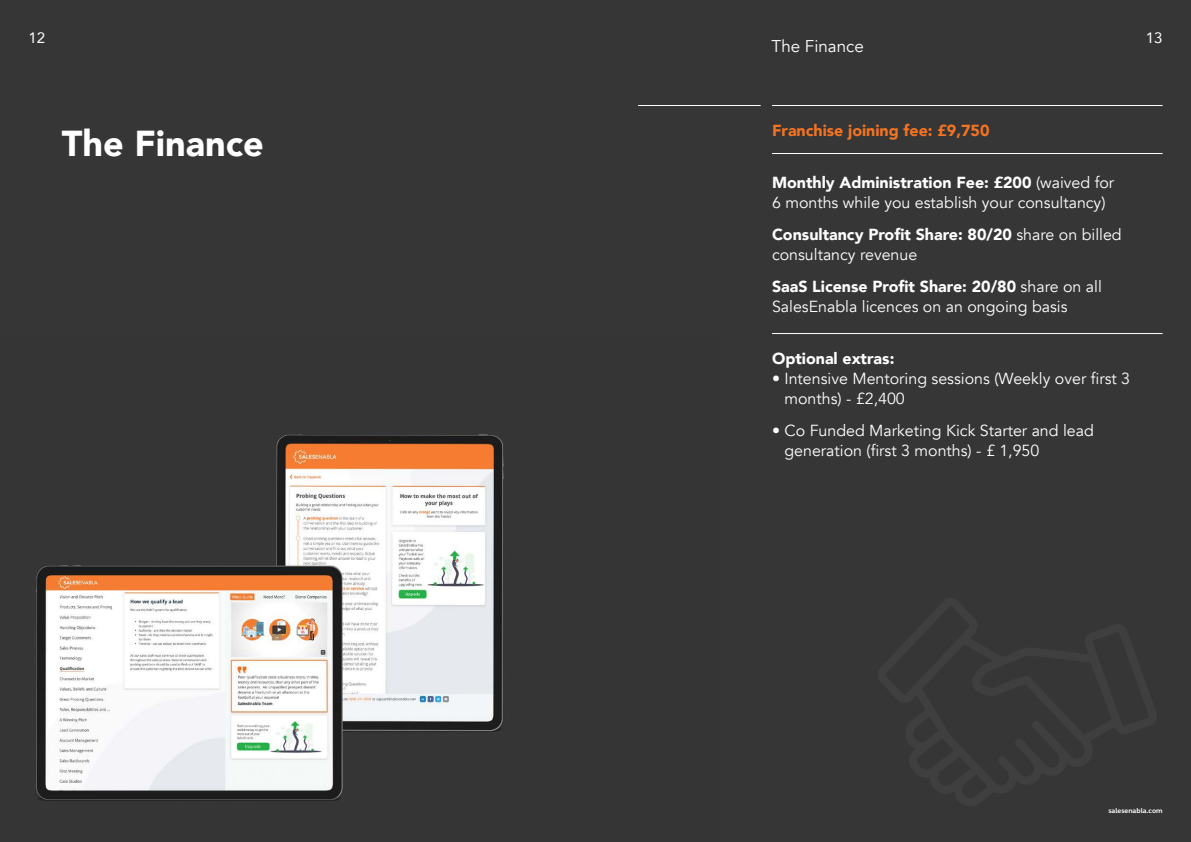
<style>
.page{position:relative;width:1191px;height:842px;background:#363636}
.page>*{position:absolute;margin:0;border:0;box-sizing:border-box;transform-origin:0 0}
.t1{font:900 36px "Avenir";color:#fff}
.t2{font:17px "Avenir";color:#fff}
.t3{font:16px/20px "Avenir";color:#fff}
.t4{font:900 16px "Avenir";color:#f47322}
.t5{font:900 16px "Avenir";color:#fff}
.t6{font:15px "Avenir";color:#fff}
.t7{font:700 7px "FS Elliot";color:#fff}
.s1{font-weight:900}
</style>
<div class="page">
<hr style="left:772px;top:105px;width:390px;height:1px;background:#fff">
<hr style="left:772px;top:333px;width:390px;height:1px;background:#fff">
<hr style="left:772px;top:153px;width:390px;height:1px;background:#fff">
<hr style="left:638px;top:105px;width:122px;height:1px;background:#fff">
<img style="left:36px;top:434px;width:468px;height:367px">
<p class="t6" style="left:28px;top:26px;width:18px">12</p>
<p class="t6" style="left:1146px;top:26px;width:18px">13</p>
<p class="t2" style="left:771px;top:36px;width:94px">The Finance</p>
<h1 class="t1" style="left:62px;top:113px;width:204px">The Finance</h1>
<p class="t4" style="left:772px;top:117px;width:219px">Franchise joining fee: £9,750</p>
<p class="t3" style="left:772px;top:173px;width:344px"><span class="s1">Monthly Administration Fee: £200</span> (waived for<br>6 months while you establish your consultancy)</p>
<p class="t3" style="left:772px;top:225px;width:351px"><span class="s1">Consultancy Profit Share: 80/20</span> share on billed consultancy revenue</p>
<p class="t3" style="left:772px;top:277px;width:331px"><span class="s1">SaaS License Profit Share: 20/80</span> share on all<br>SalesEnabla licences on an ongoing basis</p>
<p class="t5" style="left:772px;top:345px;width:124px">Optional extras:</p>
<p class="t3" style="left:784px;top:369px;width:347px;text-indent:-12px">• Intensive Mentoring sessions (Weekly over first 3 months) - £2,400</p>
<p class="t3" style="left:784px;top:421px;width:311px;text-indent:-12px">• Co Funded Marketing Kick Starter and lead generation (first 3 months) - £ 1,950</p>
<p class="t7" style="left:1108px;top:806px;width:56px">salesenabla.com</p>
</div>
